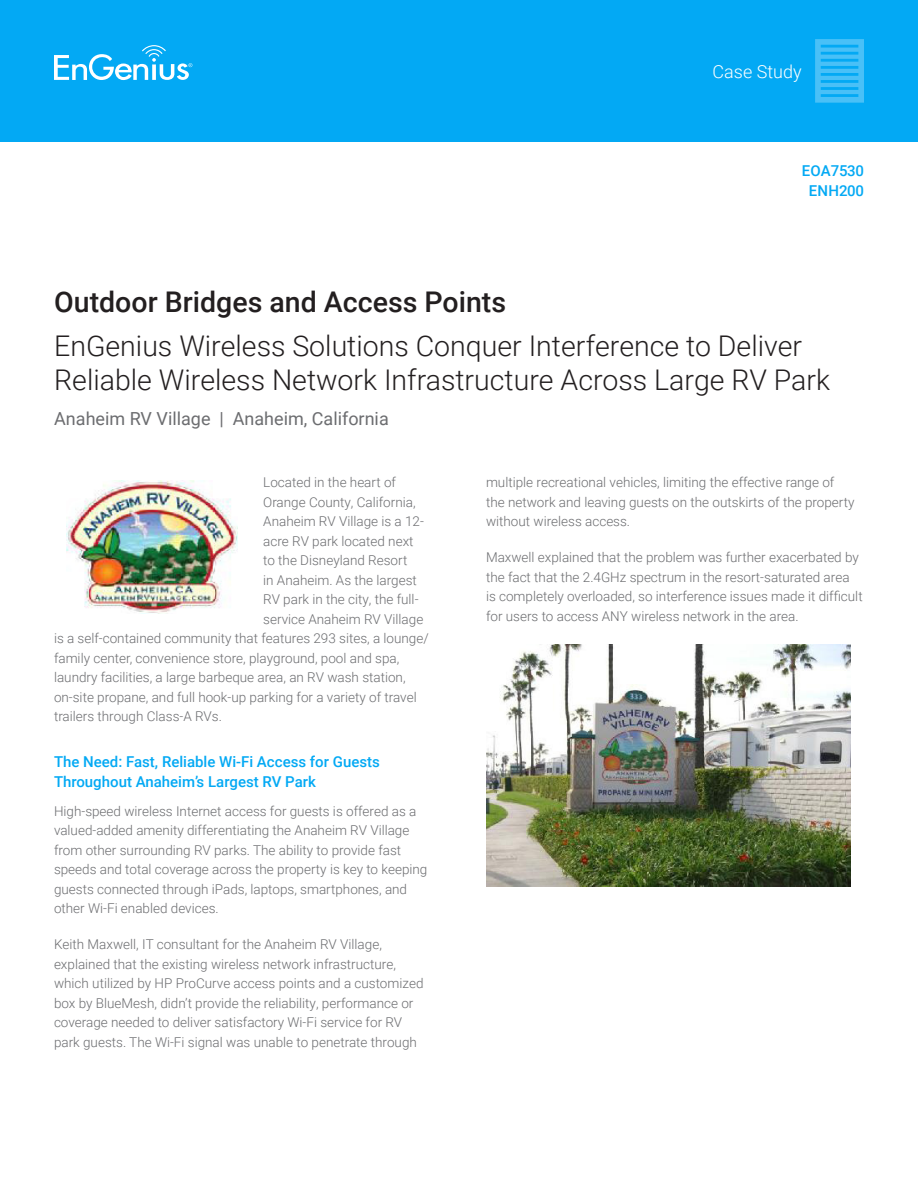
<style>
.page{position:relative;width:918px;height:1188px;background:#fff}
.page>*{position:absolute;margin:0;border:0;box-sizing:border-box;transform-origin:0 0}
.Title_Demphasized{font:300 28.5px/34.2px "Roboto";color:#231f20}
.t1{font:500 28.5px "Roboto";color:#231f20}
.Title_Demphasized-2{font:18px "Roboto";color:#6c6d70}
.Header_Document_Type{font:300 18px "Roboto";color:#fff}
.Header_Product_Numbe{font:500 15px/19.5px "Roboto";color:#03a9f4}
.Body_Paragraph{font:300 13.5px/19.5px "Roboto";color:#6c6d70}
</style>
<div class="page">
<div style="left:0;top:0;width:918px;height:142px;background:#03a9f4"></div>
<svg style="left:54px;top:45px;width:138px;height:35px"></svg>
<svg style="left:815px;top:39px;width:49px;height:64px"></svg>
<img style="left:66px;top:481px;width:171px;height:133px">
<img style="left:486px;top:644px;width:364px;height:242px">
<p class="Header_Document_Type" style="left:713px;top:59px;width:90px">Case Study</p>
<p class="Header_Product_Numbe" style="left:802px;top:161px;width:64px">EOA7530</p>
<p class="Header_Product_Numbe" style="left:809px;top:180px;width:57px">ENH200</p>
<p class="t1" style="left:54px;top:282px;width:453px">Outdoor Bridges and Access Points</p>
<p class="Title_Demphasized" style="left:54px;top:328px;width:777px">EnGenius Wireless Solutions Conquer Interference to Deliver<br>Reliable Wireless Network Infrastructure Across Large RV Park</p>
<p class="Title_Demphasized-2" style="left:54px;top:405px;width:336px">Anaheim RV Village | Anaheim, California</p>
<p class="Body_Paragraph" style="left:263px;top:472px;width:134px">Located in the heart of</p>
<p class="Body_Paragraph" style="left:263px;top:492px;width:154px">Orange County, California,</p>
<p class="Body_Paragraph" style="left:263px;top:511px;width:162px">Anaheim RV Village is a 12-</p>
<p class="Body_Paragraph" style="left:263px;top:531px;width:152px">acre RV park located next</p>
<p class="Body_Paragraph" style="left:263px;top:550px;width:146px">to the Disneyland Resort</p>
<p class="Body_Paragraph" style="left:263px;top:570px;width:155px">in Anaheim. As the largest</p>
<p class="Body_Paragraph" style="left:263px;top:589px;width:157px">RV park in the city, the full-</p>
<p class="Body_Paragraph" style="left:263px;top:609px;width:162px">service Anaheim RV Village</p>
<p class="Body_Paragraph" style="left:54px;top:628px;width:376px">is a self-contained community that features 293 sites, a lounge/</p>
<p class="Body_Paragraph" style="left:54px;top:648px;width:347px">family center, convenience store, playground, pool and spa,</p>
<p class="Body_Paragraph" style="left:54px;top:667px;width:353px">laundry facilities, a large barbeque area, an RV wash station,</p>
<p class="Body_Paragraph" style="left:54px;top:687px;width:364px">on-site propane, and full hook-up parking for a variety of travel</p>
<p class="Body_Paragraph" style="left:54px;top:706px;width:169px">trailers through Class-A RVs.</p>
<h1 class="Header_Product_Numbe" style="left:54px;top:752px;width:327px">The Need: Fast, Reliable Wi-Fi Access for Guests<br>Throughout Anaheim’s Largest RV Park</h1>
<p class="Body_Paragraph" style="left:54px;top:801px;width:375px">High-speed wireless Internet access for guests is offered as a valued-added amenity differentiating the Anaheim RV Village from other surrounding RV parks. The ability to provide fast speeds and total coverage across the property is key to keeping guests connected through iPads, laptops, smartphones, and other Wi-Fi enabled devices.</p>
<p class="Body_Paragraph" style="left:54px;top:934px;width:371px">Keith Maxwell, IT consultant for the Anaheim RV Village, explained that the existing wireless network infrastructure, which utilized by HP ProCurve access points and a customized box by BlueMesh, didn’t provide the reliability, performance or coverage needed to deliver satisfactory Wi-Fi service for RV park guests. The Wi-Fi signal was unable to penetrate through</p>
<p class="Body_Paragraph" style="left:486px;top:472px;width:370px">multiple recreational vehicles, limiting the effective range of the network and leaving guests on the outskirts of the property without wireless access.</p>
<p class="Body_Paragraph" style="left:486px;top:547px;width:378px">Maxwell explained that the problem was further exacerbated by the fact that the 2.4GHz spectrum in the resort-saturated area is completely overloaded, so interference issues made it difficult for users to access ANY wireless network in the area.</p>
</div>
